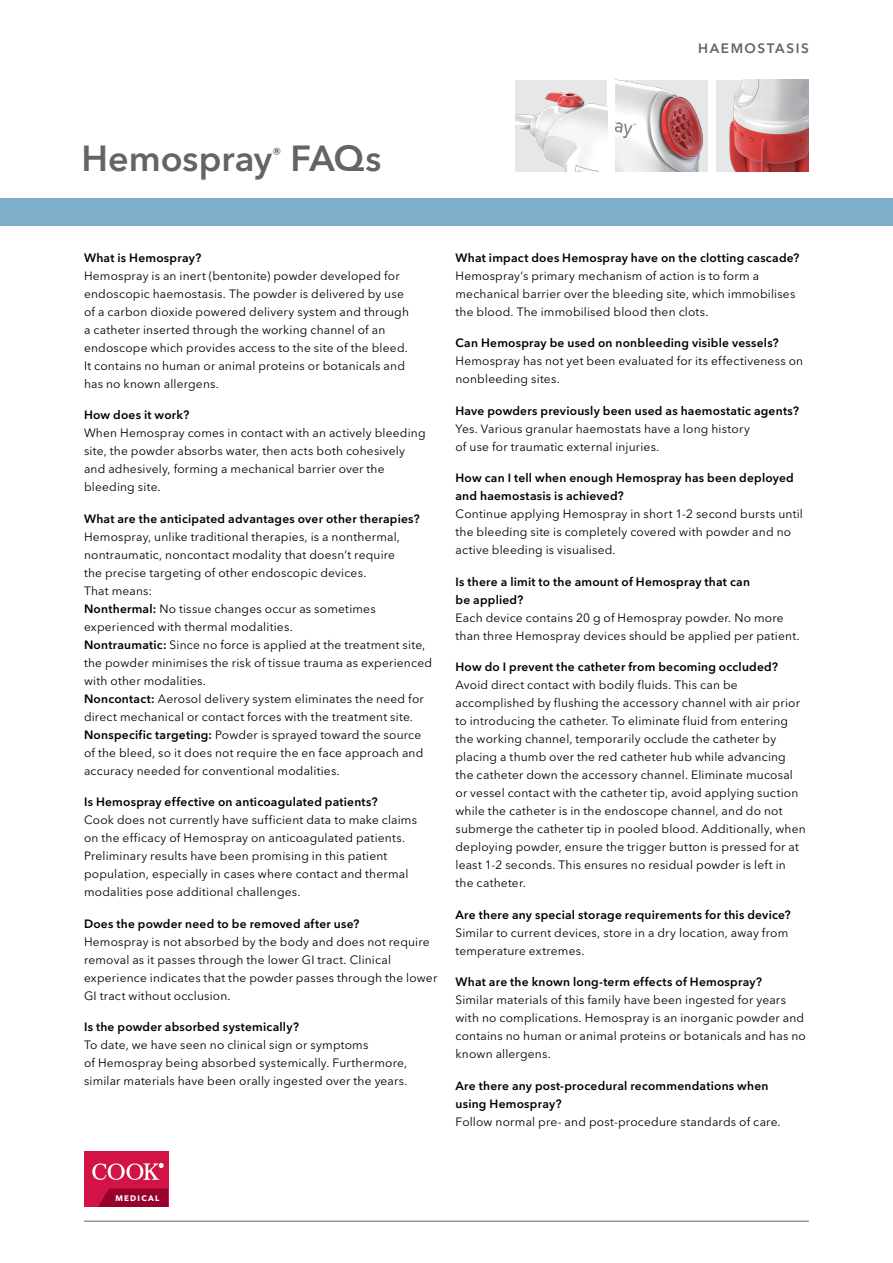
<style>
.page{position:relative;width:893px;height:1263px;background:#fff}
.page>*{position:absolute;margin:0;border:0;box-sizing:border-box;transform-origin:0 0}
.t1{font:600 36px "Avenir Next LT Pro";letter-spacing:-.005em;color:#636466}
.t2{font:600 15.75px "Avenir Next LT Pro";color:#636466}
.t3{font:600 13.5px "Avenir Next LT Pro";letter-spacing:.115em;color:#636466}
.t4{font:12px/18px "Avenir Next LT Pro";letter-spacing:.015em;color:#000}
.t5{font:600 12px/18px "Avenir Next LT Pro";letter-spacing:.02em;color:#000}
.t6{font:700 7.95px "Avenir Next LT Pro";letter-spacing:.155em;color:#fff}
.s1{font-weight:600}
</style>
<div class="page">
<hr style="left:84px;top:1221px;width:725px;height:1px;background:#636466">
<div style="left:84px;top:1152px;width:84px;height:55px;background:#d31245"></div>
<svg style="left:98px;top:1188px;width:70px;height:19px"></svg>
<svg style="left:92px;top:1163px;width:71px;height:17px"></svg>
<img style="left:515px;top:80px;width:92px;height:92px">
<img style="left:616px;top:80px;width:92px;height:92px">
<img style="left:716px;top:80px;width:92px;height:92px">
<div style="left:0;top:199px;width:893px;height:27px;background:#7eb0cc"></div>
<p class="t3" style="left:698px;top:40px;width:112px">HAEMOSTASIS</p>
<h1 class="t1" style="left:82px;top:137px;width:192px">Hemospray</h1>
<h2 class="t2" style="left:272px;top:144px;width:11px">®</h2>
<h1 class="t1" style="left:290px;top:137px;width:92px">FAQs</h1>
<p class="t5" style="left:84px;top:248px;width:119px">What is Hemospray?</p>
<p class="t4" style="left:84px;top:266px;width:327px">Hemospray is an inert (bentonite) powder developed for endoscopic haemostasis. The powder is delivered by use of a carbon dioxide powered delivery system and through a catheter inserted through the working channel of an endoscope which provides access to the site of the bleed.<br>It contains no human or animal proteins or botanicals and has no known allergens.</p>
<p class="t5" style="left:84px;top:406px;width:107px">How does it work?</p>
<p class="t4" style="left:84px;top:424px;width:343px">When Hemospray comes in contact with an actively bleeding site, the powder absorbs water, then acts both cohesively and adhesively, forming a mechanical barrier over the bleeding site.</p>
<p class="t5" style="left:84px;top:509px;width:337px">What are the anticipated advantages over other therapies?</p>
<p class="t4" style="left:84px;top:527px;width:350px">Hemospray, unlike traditional therapies, is a nonthermal, nontraumatic, noncontact modality that doesn’t require<br>the precise targeting of other endoscopic devices.<br>That means:<br><span class="s1">Nonthermal:</span> No tissue changes occur as sometimes experienced with thermal modalities.<br><span class="s1">Nontraumatic:</span> Since no force is applied at the treatment site, the powder minimises the risk of tissue trauma as experienced with other modalities.<br><span class="s1">Noncontact:</span> Aerosol delivery system eliminates the need for direct mechanical or contact forces with the treatment site.<br><span class="s1">Nonspecific targeting:</span> Powder is sprayed toward the source of the bleed, so it does not require the en face approach and accuracy needed for conventional modalities.</p>
<p class="t5" style="left:84px;top:793px;width:295px">Is Hemospray effective on anticoagulated patients?</p>
<p class="t4" style="left:84px;top:811px;width:335px">Cook does not currently have sufficient data to make claims on the efficacy of Hemospray on anticoagulated patients.<br>Preliminary results have been promising in this patient population, especially in cases where contact and thermal modalities pose additional challenges.</p>
<p class="t5" style="left:84px;top:914px;width:277px">Does the powder need to be removed after use?</p>
<p class="t4" style="left:84px;top:932px;width:355px">Hemospray is not absorbed by the body and does not require removal as it passes through the lower GI tract. Clinical experience indicates that the powder passes through the lower GI tract without occlusion.</p>
<p class="t5" style="left:84px;top:1018px;width:217px">Is the powder absorbed systemically?</p>
<p class="t4" style="left:84px;top:1036px;width:325px">To date, we have seen no clinical sign or symptoms<br>of Hemospray being absorbed systemically. Furthermore, similar materials have been orally ingested over the years.</p>
<p class="t5" style="left:455px;top:248px;width:346px">What impact does Hemospray have on the clotting cascade?</p>
<p class="t4" style="left:455px;top:266px;width:341px">Hemospray’s primary mechanism of action is to form a mechanical barrier over the bleeding site, which immobilises the blood. The immobilised blood then clots.</p>
<p class="t5" style="left:455px;top:334px;width:325px">Can Hemospray be used on nonbleeding visible vessels?</p>
<p class="t4" style="left:455px;top:352px;width:349px">Hemospray has not yet been evaluated for its effectiveness on nonbleeding sites.</p>
<p class="t5" style="left:455px;top:401px;width:345px">Have powders previously been used as haemostatic agents?</p>
<p class="t4" style="left:455px;top:419px;width:296px">Yes. Various granular haemostats have a long history of use for traumatic external injuries.</p>
<p class="t5" style="left:455px;top:469px;width:340px">How can I tell when enough Hemospray has been deployed and haemostasis is achieved?</p>
<p class="t4" style="left:455px;top:505px;width:349px">Continue applying Hemospray in short 1-2 second bursts until the bleeding site is completely covered with powder and no active bleeding is visualised.</p>
<p class="t5" style="left:455px;top:572px;width:296px">Is there a limit to the amount of Hemospray that can be applied?</p>
<p class="t4" style="left:455px;top:608px;width:346px">Each device contains 20 g of Hemospray powder. No more than three Hemospray devices should be applied per patient.</p>
<p class="t5" style="left:455px;top:658px;width:324px">How do I prevent the catheter from becoming occluded?</p>
<p class="t4" style="left:455px;top:676px;width:352px">Avoid direct contact with bodily fluids. This can be accomplished by flushing the accessory channel with air prior to introducing the catheter. To eliminate fluid from entering the working channel, temporarily occlude the catheter by placing a thumb over the red catheter hub while advancing the catheter down the accessory channel. Eliminate mucosal or vessel contact with the catheter tip, avoid applying suction while the catheter is in the endoscope channel, and do not submerge the catheter tip in pooled blood. Additionally, when deploying powder, ensure the trigger button is pressed for at least 1-2 seconds. This ensures no residual powder is left in the catheter.</p>
<p class="t5" style="left:455px;top:905px;width:337px">Are there any special storage requirements for this device?</p>
<p class="t4" style="left:455px;top:923px;width:334px">Similar to current devices, store in a dry location, away from temperature extremes.</p>
<p class="t5" style="left:455px;top:973px;width:308px">What are the known long-term effects of Hemospray?</p>
<p class="t4" style="left:455px;top:991px;width:352px">Similar materials of this family have been ingested for years with no complications. Hemospray is an inorganic powder and contains no human or animal proteins or botanicals and has no known allergens.</p>
<p class="t5" style="left:455px;top:1076px;width:315px">Are there any post-procedural recommendations when using Hemospray?</p>
<p class="t4" style="left:455px;top:1112px;width:327px">Follow normal pre- and post-procedure standards of care.</p>
<p class="t6" style="left:115px;top:1193px;width:45px">MEDICAL</p>
</div>
